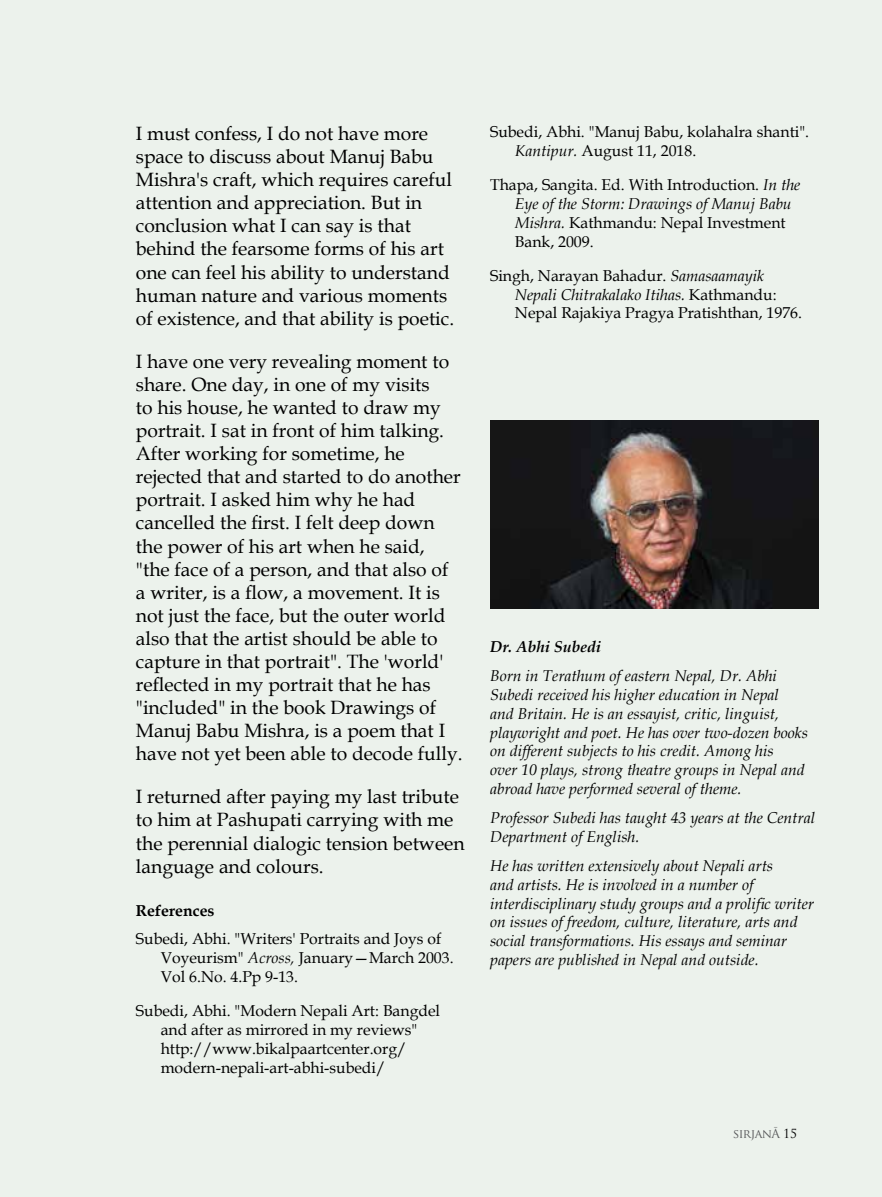
<style>
.page{position:relative;width:882px;height:1197px;background:#ecf2ec}
.page>*{position:absolute;margin:0;border:0;box-sizing:border-box;transform-origin:0 0}
.t1{font:19.25px/23.1px "Book Antiqua";color:#000}
.t2{font:italic 15.75px/18.9px "Book Antiqua";color:#000}
.t3{font:15.75px/18.9px "Book Antiqua";color:#000}
.t4{font:italic 700 15.75px "Book Antiqua";color:#000}
.t5{font:700 15.75px "Book Antiqua";color:#000}
.t6{font:12.25px "Trajan Pro";letter-spacing:-.04em;color:#58595b}
.s1{font-style:italic}
.s2{color:#000}
</style>
<div class="page">
<img style="left:490px;top:420px;width:329px;height:189px">
<p class="t1" style="left:136px;top:121px;width:320px">I must confess, I do not have more space to discuss about Manuj Babu Mishra's craft, which requires careful attention and appreciation. But in conclusion what I can say is that behind the fearsome forms of his art one can feel his ability to understand human nature and various moments of existence, and that ability is poetic.</p>
<p class="t1" style="left:136px;top:349px;width:328px">I have one very revealing moment to share. One day, in one of my visits<br>to his house, he wanted to draw my portrait. I sat in front of him talking.<br>After working for sometime, he rejected that and started to do another portrait. I asked him why he had cancelled the first. I felt deep down the power of his art when he said, "the face of a person, and that also of a writer, is a flow, a movement. It is not just the face, but the outer world also that the artist should be able to capture in that portrait". The 'world' reflected in my portrait that he has "included" in the book Drawings of Manuj Babu Mishra, is a poem that I have not yet been able to decode fully.</p>
<p class="t1" style="left:136px;top:785px;width:330px">I returned after paying my last tribute to him at Pashupati carrying with me the perennial dialogic tension between language and colours.</p>
<p class="t5" style="left:136px;top:900px;width:80px">References</p>
<p class="t3" style="left:161px;top:929px;width:294px;text-indent:-25px">Subedi, Abhi. "Writers' Portraits and Joys of<br>Voyeurism" <span class="s1">Across,</span> January—March 2003.<br>Vol 6.No. 4.Pp 9-13.</p>
<p class="t3" style="left:161px;top:1001px;width:281px;text-indent:-25px">Subedi, Abhi. "Modern Nepali Art: Bangdel and after as mirrored in my reviews" http://www.bikalpaartcenter.org/ modern-nepali-art-abhi-subedi/</p>
<p class="t3" style="left:515px;top:122px;width:296px;text-indent:-25px">Subedi, Abhi. "Manuj Babu, kolahalra shanti".<br><span class="s1">Kantipur.</span> August 11, 2018.</p>
<p class="t3" style="left:515px;top:175px;width:287px;text-indent:-25px">Thapa, Sangita. Ed. With Introduction. <span class="s1">In the Eye of the Storm: Drawings of Manuj Babu Mishra.</span> Kathmandu: Nepal Investment Bank, 2009.</p>
<p class="t3" style="left:515px;top:265px;width:289px;text-indent:-25px">Singh, Narayan Bahadur. <span class="s1">Samasaamayik<br>Nepali Chitrakalako Itihas.</span> Kathmandu:<br>Nepal Rajakiya Pragya Pratishthan, 1976.</p>
<p class="t4" style="left:490px;top:636px;width:112px">Dr. Abhi Subedi</p>
<p class="t2" style="left:490px;top:666px;width:319px">Born in Terathum of eastern Nepal, Dr. Abhi Subedi received his higher education in Nepal<br>and Britain. He is an essayist, critic, linguist, playwright and poet. He has over two-dozen books on different subjects to his credit. Among his<br>over 10 plays, strong theatre groups in Nepal and abroad have performed several of theme.</p>
<p class="t2" style="left:490px;top:808px;width:326px">Professor Subedi has taught 43 years at the Central<br>Department of English.</p>
<p class="t2" style="left:490px;top:856px;width:325px">He has written extensively about Nepali arts<br>and artists. He is involved in a number of interdisciplinary study groups and a prolific writer on issues of freedom, culture, literature, arts and social transformations. His essays and seminar papers are published in Nepal and outside.</p>
<p class="t6" style="left:733px;top:1126px;width:65px">SIRJANĀ <span class="s2">15</span></p>
</div>
